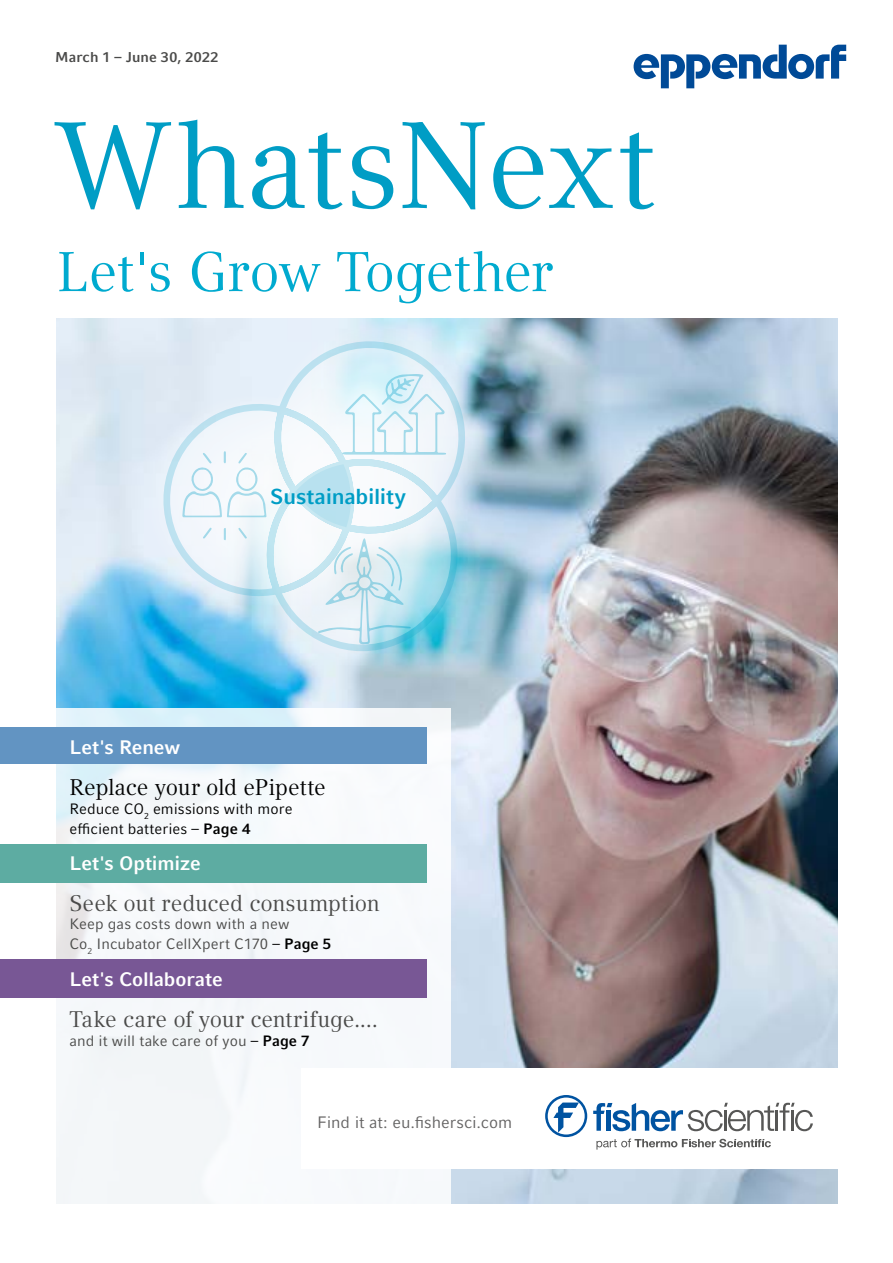
<style>
.page{position:relative;width:893px;height:1263px;background:#fff}
.page>*{position:absolute;margin:0;border:0;box-sizing:border-box;transform-origin:0 0}
.t1{font:121.5px "Compatil Textfor Eppendorf";letter-spacing:-.01em;color:#009dc5}
.t2{font:55.5px "Compatil Textfor Eppendorf";letter-spacing:-.02em;color:#00aacf}
.t3{font:22.5px "Compatil Textfor Eppendorf";letter-spacing:-.005em;color:#4a4a49}
.t4{font:22.5px "Compatil Textfor Eppendorf";letter-spacing:-.01em;color:#000}
.t5{font:700 21.6px "Compatil Factfor Eppendorf";letter-spacing:-.01em;color:#009dc5}
.t6{font:700 19.5px "Compatil Factfor Eppendorf";letter-spacing:-.005em;color:#fff}
.t7{font:16.5px "Compatil Factfor Eppendorf";color:#646363}
.t8{font:15px/19.5px "Compatil Factfor Eppendorf";letter-spacing:.005em;color:#4a4a49}
.t9{font:15px/19.5px "Compatil Factfor Eppendorf";letter-spacing:.005em;color:#000}
.t10{font:700 14.25px "Compatil Factfor Eppendorf";letter-spacing:.005em;color:#4a4a49}
.s1{font-weight:700}
.s2{color:#000}
.s3{font-weight:700;color:#000}
</style>
<div class="page">
<img style="left:57px;top:319px;width:781px;height:884px">
<svg style="left:634px;top:45px;width:212px;height:43px"></svg>
<svg style="left:0;top:708px;width:451px;height:495px;fill:#f6f9fb"></svg>
<div style="left:0;top:727px;width:426px;height:36px;background:#6294c2"></div>
<div style="left:0;top:959px;width:426px;height:39px;background:#785795"></div>
<div style="left:0;top:844px;width:426px;height:38px;background:#5daca2"></div>
<svg style="left:133px;top:318px;width:360px;height:352px;background:#a7d1e6"></svg>
<svg style="left:154px;top:331px;width:316px;height:322px"></svg>
<svg style="left:318px;top:538px;width:93px;height:106px;background:#d0e9f1"></svg>
<svg style="left:291px;top:374px;width:155px;height:157px"></svg>
<svg style="left:224px;top:528px;width:2px;height:12px"></svg>
<svg style="left:203px;top:528px;width:9px;height:11px"></svg>
<svg style="left:238px;top:528px;width:9px;height:11px"></svg>
<svg style="left:182px;top:451px;width:85px;height:66px"></svg>
<div style="left:301px;top:1068px;width:538px;height:101px;background:#fff"></div>
<svg style="left:545px;top:1095px;width:42px;height:42px"></svg>
<svg style="left:596px;top:1138px;width:175px;height:11px"></svg>
<svg style="left:593px;top:1103px;width:220px;height:28px"></svg>
<p class="t10" style="left:55px;top:49px;width:165px">March 1 – June 30, 2022</p>
<h1 class="t1" style="left:55px;top:95px;width:601px">WhatsNext</h1>
<h2 class="t2" style="left:57px;top:240px;width:497px">Let's Grow Together</h2>
<h3 class="t5" style="left:270px;top:484px;width:138px">Sustainability</h3>
<h3 class="t6" style="left:69px;top:735px;width:112px">Let's Renew</h3>
<h3 class="t4" style="left:69px;top:774px;width:258px">Replace your old ePipette</h3>
<p class="t9" style="left:69px;top:799px;width:225px">Reduce CO<sub>2</sub> emissions with more efficient batteries – <span class="s1">Page 4</span></p>
<h3 class="t6" style="left:69px;top:851px;width:185px">Product Information</h3>
<h3 class="t3" style="left:69px;top:890px;width:312px">Seek out reduced consumption</h3>
<p class="t8" style="left:69px;top:914px;width:263px">Keep gas costs down with a new<br>Co<sub>2</sub> Incubator CellXpert C170 <span class="s2">–</span> <span class="s3">Page 5</span></p>
<h3 class="t6" style="left:69px;top:851px;width:133px">Let's Optimize</h3>
<h3 class="t6" style="left:69px;top:968px;width:155px">Let's Collaborate</h3>
<h3 class="t3" style="left:69px;top:1006px;width:310px">Take care of your centrifuge....</h3>
<p class="t8" style="left:69px;top:1031px;width:242px">and it will take care of you <span class="s2">–</span> <span class="s3">Page 7</span></p>
<p class="t7" style="left:317px;top:1112px;width:197px">Find it at: eu.fishersci.com</p>
</div>
